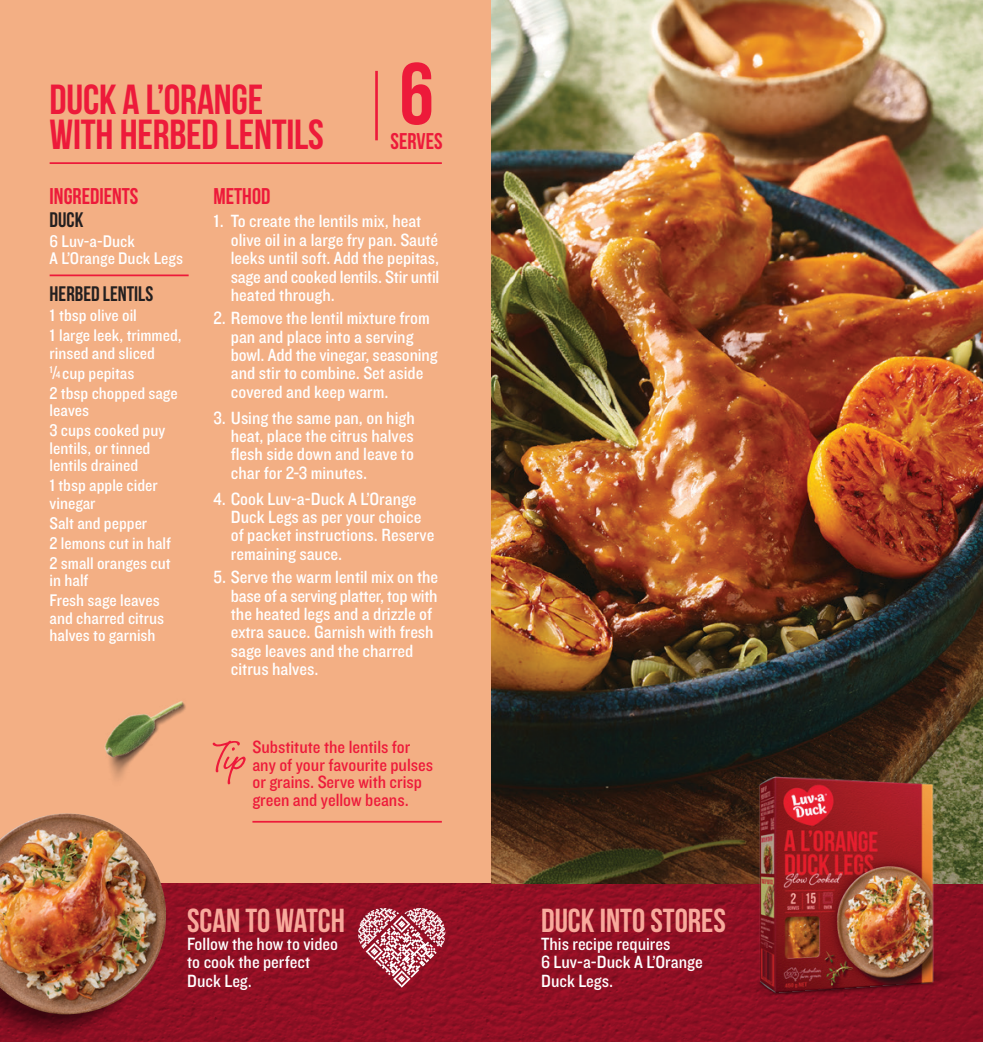
<style>
.page{position:relative;width:983px;height:1042px;background:#fff}
.page>*{position:absolute;margin:0;border:0;box-sizing:border-box;transform-origin:0 0}
.t1{font:51.62px "Shelby";color:#ed1a3a}
.t2{font:42px/35px "Bebas Neue";letter-spacing:-.005em;color:#ed1a3a}
.t3{font:33.25px "Bebas Neue";color:#f8aa9c}
.t4{font:700 22.75px "Bebas Neue";color:#ed1a3a}
.t5{font:700 21px "Bebas Neue";color:#231f20}
.t6{font:18.38px/18.4px "Knockout HTF30 Junior Welterwt";color:#fff}
.t7{font:18.38px/17.5px "Knockout HTF30 Junior Welterwt";color:#ed1a3a}
.t8{font:17.5px/19.9px "Knockout HTF30 Junior Welterwt";color:#fff}
.s1{font-family:"Knockout 31 Junior Middlewt"}
.s2{font-size:16.62px}
.s3{font-size:10.15px}
</style>
<div class="page">
<div style="left:0;top:0;width:491px;height:1042px;background:#f3af84"></div>
<img style="left:191px;top:883px;width:300px;height:159px">
<svg style="left:491px;top:883px;width:491px;height:159px;background:#8f0f23"></svg>
<hr style="left:50px;top:162px;width:391px;height:2px;background:#ed1a3a">
<hr style="left:375px;top:71px;width:3px;height:69px;background:#ed1a3a">
<hr style="left:252px;top:821px;width:189px;height:1px;background:#ed1a3a">
<img style="left:104px;top:701px;width:82px;height:78px">
<hr style="left:50px;top:274px;width:139px;height:2px;background:#ed1a3a">
<img style="left:0;top:779px;width:191px;height:263px">
<img style="left:0;top:813px;width:166px;height:201px">
<svg style="left:355px;top:908px;width:93px;height:79px;background:#b35967"></svg>
<img style="left:491px;top:0;width:491px;height:883px">
<img style="left:729px;top:756px;width:253px;height:259px">
<h2 class="t2" style="left:50px;top:81px;width:385px">DUCK A L’ORANGE<br>WITH HERBED LENTILS <sup>6</sup></h2>
<p class="t4" style="left:390px;top:128px;width:54px">SERVES</p>
<p class="t4" style="left:50px;top:184px;width:90px">INGREDIENTS</p>
<p class="t5" style="left:50px;top:208px;width:35px">DUCK</p>
<p class="t8" style="left:50px;top:233px;width:135px;line-height:17.5px">6 Luv-a-Duck<br>A L’Orange Duck Legs</p>
<p class="t5" style="left:50px;top:283px;width:105px">HERBED LENTILS</p>
<p class="t8" style="left:50px;top:306px;width:134px"><span class="s1">1</span> tbsp olive oil<br><span class="s1">1</span> large leek, trimmed,</p>
<p class="t8" style="left:50px;top:344px;width:129px">rinsed and sliced<br><sup>1</sup><span class="s2">/</span><span class="s3">4</span> cup pepitas<br>2 tbsp chopped sage</p>
<p class="t8" style="left:50px;top:401px;width:117px">leaves<br>3 cups cooked puy</p>
<p class="t8" style="left:50px;top:440px;width:102px;line-height:17.5px">lentils, or tinned lentils drained</p>
<p class="t8" style="left:50px;top:477px;width:110px;line-height:17.5px"><span class="s1">1</span> tbsp apple cider vinegar</p>
<p class="t8" style="left:50px;top:514px;width:123px">Salt and pepper<br>2 lemons cut in half<br>2 small oranges cut</p>
<p class="t8" style="left:50px;top:571px;width:111px">in half<br>Fresh sage leaves</p>
<p class="t8" style="left:50px;top:610px;width:116px;line-height:17.5px">and charred citrus halves to garnish</p>
<p class="t4" style="left:213px;top:184px;width:58px">METHOD</p>
<p class="t6" style="left:231px;top:213px;width:210px;text-indent:-17px"><span class="s1">1</span>. To create the lentils mix, heat olive oil in a large fry pan. Sauté leeks until soft. Add the pepitas, sage and cooked lentils. Stir until heated through.</p>
<p class="t6" style="left:231px;top:310px;width:208px;text-indent:-17px">2. Remove the lentil mixture from pan and place into a serving bowl. Add the vinegar, seasoning and stir to combine. Set aside covered and keep warm.</p>
<p class="t6" style="left:231px;top:409px;width:185px;text-align:justify;text-indent:-17px">3. Using the same pan, on high heat, place the citrus halves flesh side down and leave to char for 2-3 minutes.</p>
<p class="t6" style="left:231px;top:490px;width:205px;text-indent:-17px">4. Cook Luv-a-Duck A L’Orange<br>Duck Legs as per your choice of packet instructions. Reserve remaining sauce.</p>
<p class="t6" style="left:231px;top:568px;width:209px;text-indent:-17px">5. Serve the warm lentil mix on the base of a serving platter, top with the heated legs and a drizzle of extra sauce. Garnish with fresh sage leaves and the charred citrus halves.</p>
<h1 class="t1" style="left:213px;top:721px;width:34px">Tip</h1>
<p class="t7" style="left:252px;top:739px;width:182px">Substitute the lentils for any of your favourite pulses or grains. Serve with crisp green and yellow beans.</p>
<h3 class="t3" style="left:187px;top:902px;width:159px">SCAN TO WATCH</h3>
<p class="t6" style="left:187px;top:935px;width:152px">Follow the how to video to cook the perfect<br>Duck Leg.</p>
<h3 class="t3" style="left:541px;top:902px;width:186px">DUCK INTO STORES</h3>
<p class="t6" style="left:541px;top:935px;width:163px">This recipe requires<br>6 Luv-a-Duck A L’Orange<br>Duck Legs.</p>
</div>
